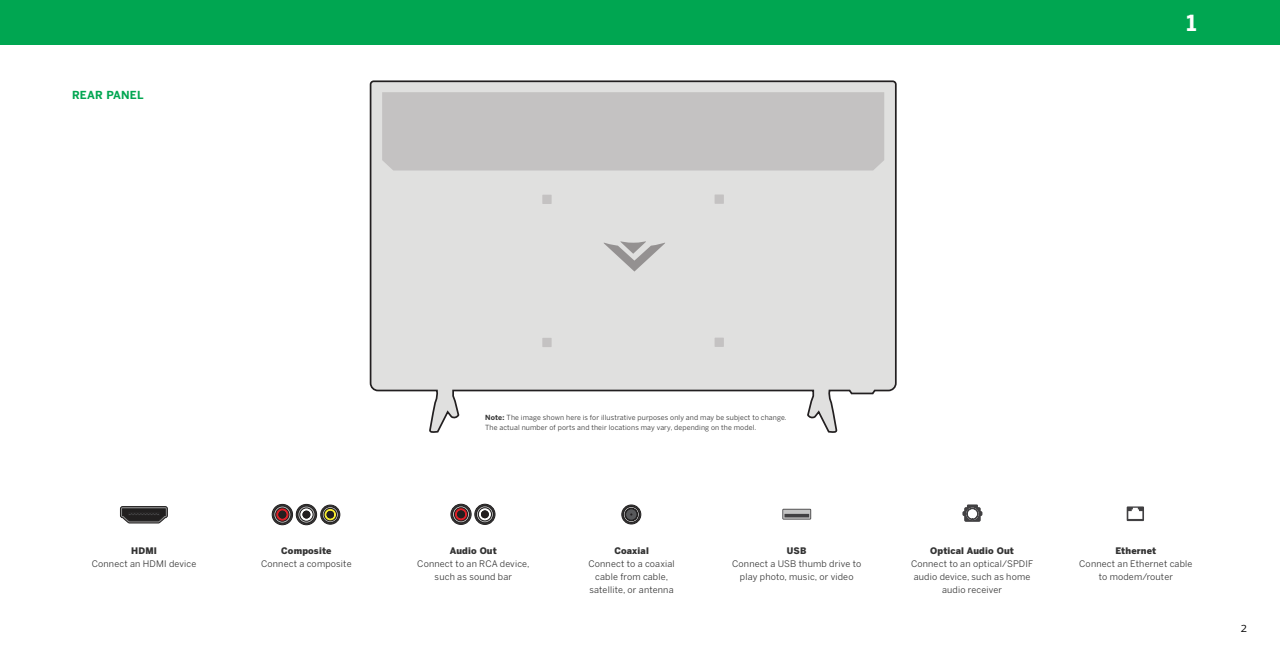
<style>
.page{position:relative;width:1280px;height:654px;background:#fff}
.page>*{position:absolute;margin:0;border:0;box-sizing:border-box;transform-origin:0 0}
.t1{font:700 22px "Benton Sans";color:#fff}
.t2{font:700 11px "Benton Sans";letter-spacing:.02em;color:#00a651}
.t3{font:10px "Open Sans";color:#000;scale:1.1 1}
.t4{font:9px "Benton Sans";letter-spacing:.02em;color:#333}
.t5{font:900 9px "Benton Sans";letter-spacing:.02em;color:#333}
.t6{font:7px "Benton Sans";letter-spacing:.02em;color:#333}
.s1{font-weight:700}
</style>
<div class="page">
<div style="left:0;top:0;width:1280px;height:45px;background:#00a651"></div>
<svg style="left:369px;top:80px;width:528px;height:353px"></svg>
<svg style="left:604px;top:241px;width:61px;height:31px"></svg>
<div style="left:382px;top:92px;width:502px;height:79px;background:#c4c2c2"></div>
<div style="left:542px;top:195px;width:10px;height:9px;background:#c4c2c2"></div>
<div style="left:715px;top:195px;width:9px;height:9px;background:#c4c2c2"></div>
<div style="left:542px;top:338px;width:10px;height:9px;background:#c4c2c2"></div>
<div style="left:715px;top:338px;width:9px;height:9px;background:#c4c2c2"></div>
<svg style="left:120px;top:506px;width:48px;height:18px"></svg>
<svg style="left:782px;top:509px;width:29px;height:11px"></svg>
<svg style="left:962px;top:505px;width:20px;height:17px"></svg>
<svg style="left:1127px;top:506px;width:17px;height:15px"></svg>
<svg style="left:271px;top:503px;width:70px;height:22px"></svg>
<div style="left:327px;top:511px;width:7px;height:7px;background:#231f20;border-radius:50%"></div>
<div style="left:327px;top:511px;width:7px;height:7px;border:1px solid #211f1f;border-radius:50%"></div>
<svg style="left:450px;top:503px;width:46px;height:22px"></svg>
<div style="left:482px;top:511px;width:6px;height:7px;background:#231f20;border-radius:50%"></div>
<div style="left:481px;top:511px;width:7px;height:7px;border:1px solid #211f1f;border-radius:50%"></div>
<svg style="left:621px;top:504px;width:21px;height:21px"></svg>
<h3 class="t2" style="left:72px;top:88px;width:73px">REAR PANEL</h3>
<h1 class="t1" style="left:1186px;top:9px;width:12px">1</h1>
<p class="t6" style="left:485px;top:413px;width:303px"><span class="s1">Note:</span> The image shown here is for illustrative purposes only and may be subject to change.</p>
<p class="t6" style="left:485px;top:423px;width:273px">The actual number of ports and their locations may vary, depending on the model.</p>
<p class="t5" style="left:131px;top:545px;width:27px">HDMI</p>
<p class="t5" style="left:281px;top:545px;width:52px">Composite</p>
<p class="t5" style="left:450px;top:545px;width:49px">Audio Out</p>
<p class="t5" style="left:614px;top:545px;width:36px">Coaxial</p>
<p class="t5" style="left:787px;top:545px;width:21px">USB</p>
<p class="t5" style="left:930px;top:545px;width:85px">Optical Audio Out</p>
<p class="t5" style="left:1115px;top:545px;width:43px">Ethernet</p>
<p class="t4" style="left:92px;top:558px;width:106px">Connect an HDMI device</p>
<p class="t4" style="left:261px;top:558px;width:92px">Connect a composite</p>
<p class="t4" style="left:417px;top:558px;width:114px">Connect to an RCA device,</p>
<p class="t4" style="left:588px;top:558px;width:88px">Connect to a coaxial</p>
<p class="t4" style="left:732px;top:558px;width:131px">Connect a USB thumb drive to</p>
<p class="t4" style="left:911px;top:558px;width:124px">Connect to an optical/SPDIF</p>
<p class="t4" style="left:1079px;top:558px;width:115px">Connect an Ethernet cable</p>
<p class="t4" style="left:435px;top:571px;width:79px">such as sound bar</p>
<p class="t4" style="left:595px;top:571px;width:74px">cable from cable,</p>
<p class="t4" style="left:740px;top:571px;width:115px">play photo, music, or video</p>
<p class="t4" style="left:914px;top:571px;width:118px">audio device, such as home</p>
<p class="t4" style="left:1099px;top:571px;width:76px">to modem/router</p>
<p class="t4" style="left:590px;top:584px;width:86px">satellite, or antenna</p>
<p class="t4" style="left:942px;top:584px;width:62px">audio receiver</p>
<p class="t3" style="left:1241px;top:622px;width:7px">2</p>
</div>
